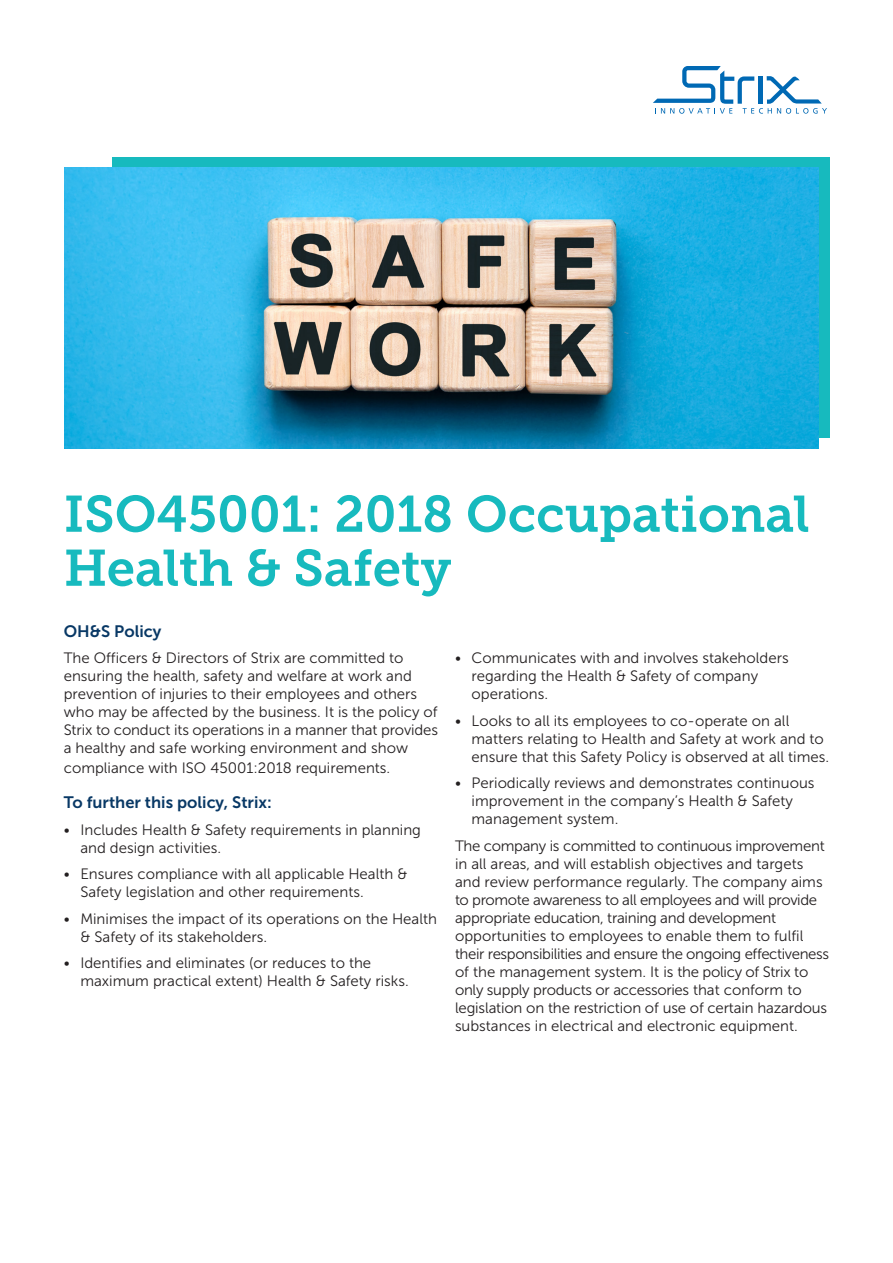
<style>
.page{position:relative;width:893px;height:1263px;background:#fff}
.page>*{position:absolute;margin:0;border:0;box-sizing:border-box;transform-origin:0 0}
.Page_Title{font:51px/54px "Museo Slab 700";color:#17babe}
.Subhead1{font:16.5px "Museo Sans 700";color:#083865}
.Body_Text{font:15px/18px "Museo Sans 300";color:#231f20}
</style>
<div class="page">
<svg style="left:653px;top:66px;width:174px;height:48px"></svg>
<div style="left:112px;top:157px;width:717px;height:281px;background:#17babe"></div>
<img style="left:64px;top:168px;width:754px;height:281px">
<p class="Page_Title" style="left:64px;top:487px;width:747px">ISO45001: 2018 Occupational<br>Health &amp; Safety</p>
<p class="Subhead1" style="left:64px;top:622px;width:99px">OH&amp;S Policy</p>
<p class="Body_Text" style="left:64px;top:649px;width:376px">The Officers &amp; Directors of Strix are committed to ensuring the health, safety and welfare at work and prevention of injuries to their employees and others who may be affected by the business. It is the policy of Strix to conduct its operations in a manner that provides a healthy and safe working environment and show</p>
<p class="Body_Text" style="left:64px;top:759px;width:328px">compliance with ISO 45001:2018 requirements.</p>
<p class="Subhead1" style="left:64px;top:793px;width:210px">To further this policy, Strix:</p>
<p class="Body_Text" style="left:80px;top:821px;width:342px;text-indent:-17px">• Includes Health &amp; Safety requirements in planning and design activities.</p>
<p class="Body_Text" style="left:80px;top:865px;width:329px;text-indent:-17px">• Ensures compliance with all applicable Health &amp;<br>Safety legislation and other requirements.</p>
<p class="Body_Text" style="left:80px;top:910px;width:358px;text-indent:-17px">• Minimises the impact of its operations on the Health &amp; Safety of its stakeholders.</p>
<p class="Body_Text" style="left:80px;top:954px;width:330px;text-indent:-17px">• Identifies and eliminates (or reduces to the maximum practical extent) Health &amp; Safety risks.</p>
<p class="Body_Text" style="left:472px;top:649px;width:319px;text-indent:-17px">• Communicates with and involves stakeholders regarding the Health &amp; Safety of company operations.</p>
<p class="Body_Text" style="left:472px;top:712px;width:359px;text-indent:-17px">• Looks to all its employees to co-operate on all matters relating to Health and Safety at work and to ensure that this Safety Policy is observed at all times.</p>
<p class="Body_Text" style="left:472px;top:774px;width:344px;text-indent:-17px">• Periodically reviews and demonstrates continuous improvement in the company’s Health &amp; Safety management system.</p>
<p class="Body_Text" style="left:455px;top:837px;width:376px">The company is committed to continuous improvement in all areas, and will establish objectives and targets and review performance regularly. The company aims to promote awareness to all employees and will provide appropriate education, training and development opportunities to employees to enable them to fulfil their responsibilities and ensure the ongoing effectiveness of the management system. It is the policy of Strix to only supply products or accessories that conform to legislation on the restriction of use of certain hazardous substances in electrical and electronic equipment.</p>
</div>
